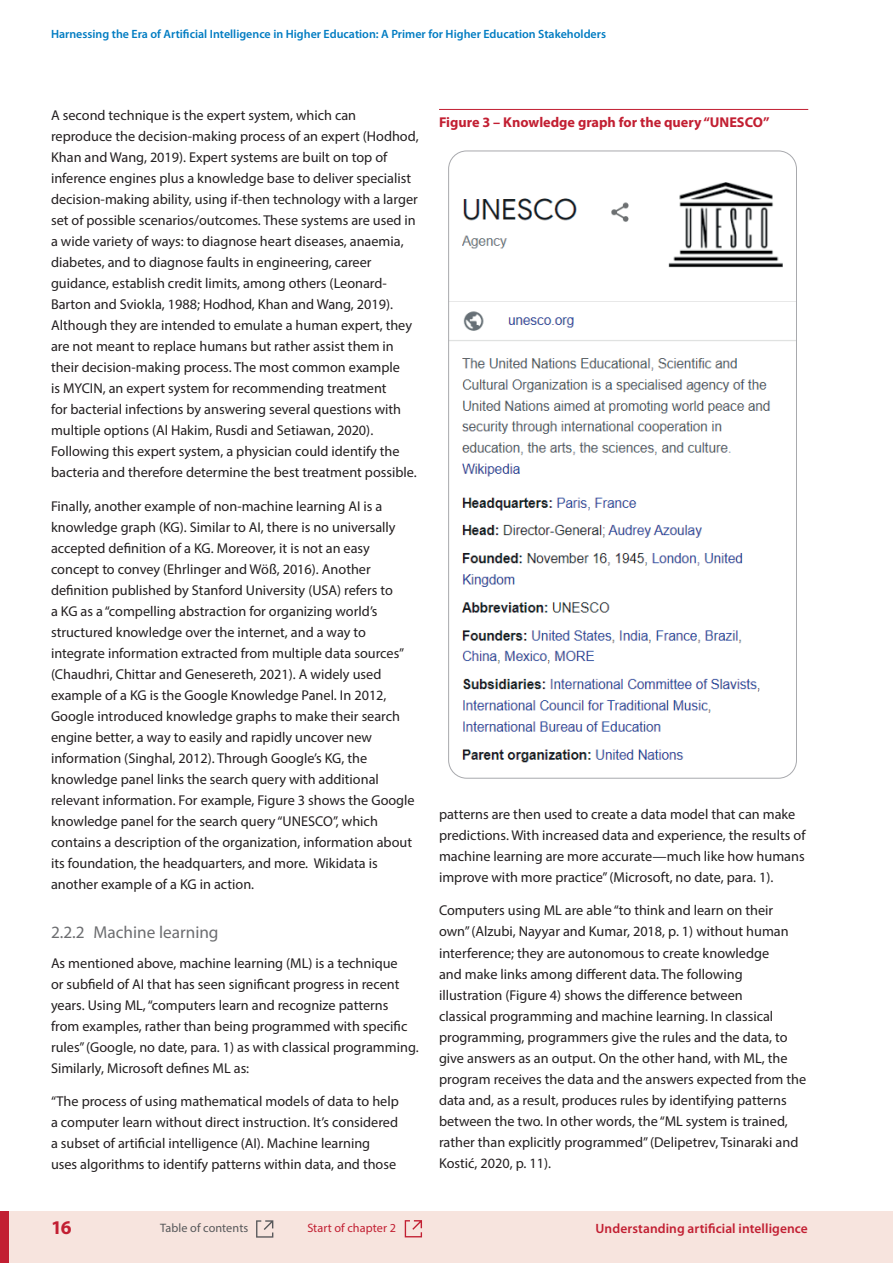
<style>
.page{position:relative;width:893px;height:1263px;background:#fff}
.page>*{position:absolute;margin:0;border:0;box-sizing:border-box;transform-origin:0 0}
.t1{font:700 19.5px "Myriad Pro";color:#c21f32}
.t2{font:17.25px "Myriad Pro";color:#6c6d70}
.t3{font:14.25px/21px "Myriad Pro";color:#231f20}
.t4{font:700 14.25px "Myriad Pro";color:#c21f32}
.t5{font:600 13.5px "Myriad Pro";letter-spacing:.005em;color:#c21f32}
.t6{font:12.15px "Myriad Pro";letter-spacing:.005em;color:#57585a}
.t7{font:12.15px "Myriad Pro";letter-spacing:.005em;color:#c21f32}
.t8{font:600 12px "Myriad Pro";color:#007cc2}
</style>
<div class="page">
<div style="left:0;top:1212px;width:893px;height:51px;background:#f7e4de"></div>
<div style="left:0;top:1212px;width:8px;height:51px;background:#c21f32"></div>
<svg style="left:256px;top:1220px;width:17px;height:17px"></svg>
<svg style="left:405px;top:1220px;width:17px;height:17px"></svg>
<hr style="left:439px;top:109px;width:369px;height:1px;background:#c21f32">
<img style="left:449px;top:151px;width:347px;height:627px">
<p class="t8" style="left:51px;top:28px;width:557px">Harnessing the Era of Artificial Intelligence in Higher Education: A Primer for Higher Education Stakeholders</p>
<p class="t3" style="left:51px;top:104px;width:369px">A second technique is the expert system, which can reproduce the decision-making process of an expert (Hodhod, Khan and Wang, 2019). Expert systems are built on top of inference engines plus a knowledge base to deliver specialist decision-making ability, using if-then technology with a larger set of possible scenarios/outcomes. These systems are used in a wide variety of ways: to diagnose heart diseases, anaemia, diabetes, and to diagnose faults in engineering, career guidance, establish credit limits, among others (Leonard-Barton and Sviokla, 1988; Hodhod, Khan and Wang, 2019).<br>Although they are intended to emulate a human expert, they are not meant to replace humans but rather assist them in their decision-making process. The most common example<br>is MYCIN, an expert system for recommending treatment<br>for bacterial infections by answering several questions with multiple options (Al Hakim, Rusdi and Setiawan, 2020).<br>Following this expert system, a physician could identify the bacteria and therefore determine the best treatment possible.</p>
<p class="t3" style="left:51px;top:495px;width:365px">Finally, another example of non-machine learning AI is a knowledge graph (KG). Similar to AI, there is no universally accepted definition of a KG. Moreover, it is not an easy concept to convey (Ehrlinger and Wöß, 2016). Another definition published by Stanford University (USA) refers to<br>a KG as a “compelling abstraction for organizing world’s structured knowledge over the internet, and a way to integrate information extracted from multiple data sources” (Chaudhri, Chittar and Genesereth, 2021). A widely used example of a KG is the Google Knowledge Panel. In 2012, Google introduced knowledge graphs to make their search engine better, a way to easily and rapidly uncover new information (Singhal, 2012). Through Google’s KG, the knowledge panel links the search query with additional relevant information. For example, Figure 3 shows the Google knowledge panel for the search query “UNESCO”, which contains a description of the organization, information about its foundation, the headquarters, and more. Wikidata is another example of a KG in action.</p>
<p class="t2" style="left:51px;top:922px;width:169px">2.2.2 Machine learning</p>
<p class="t3" style="left:51px;top:952px;width:369px">As mentioned above, machine learning (ML) is a technique<br>or subfield of AI that has seen significant progress in recent years. Using ML, “computers learn and recognize patterns from examples, rather than being programmed with specific rules” (Google, no date, para. 1) as with classical programming.<br>Similarly, Microsoft defines ML as:</p>
<p class="t3" style="left:51px;top:1091px;width:349px">“The process of using mathematical models of data to help a computer learn without direct instruction. It’s considered a subset of artificial intelligence (AI). Machine learning uses algorithms to identify patterns within data, and those</p>
<p class="t4" style="left:439px;top:113px;width:332px">Figure 3 – Knowledge graph for the query “UNESCO”</p>
<p class="t3" style="left:439px;top:803px;width:368px">patterns are then used to create a data model that can make predictions. With increased data and experience, the results of machine learning are more accurate—much like how humans improve with more practice” (Microsoft, no date, para. 1).</p>
<p class="t3" style="left:439px;top:900px;width:369px">Computers using ML are able “to think and learn on their own” (Alzubi, Nayyar and Kumar, 2018, p. 1) without human interference; they are autonomous to create knowledge<br>and make links among different data. The following illustration (Figure 4) shows the difference between<br>classical programming and machine learning. In classical programming, programmers give the rules and the data, to give answers as an output. On the other hand, with ML, the program receives the data and the answers expected from the data and, as a result, produces rules by identifying patterns between the two. In other words, the “ML system is trained, rather than explicitly programmed” (Delipetrev, Tsinaraki and Kostić, 2020, p. 11).</p>
<h1 class="t1" style="left:51px;top:1215px;width:22px">16</h1>
<p class="t5" style="left:596px;top:1221px;width:214px">Understanding artificial intelligence</p>
<p class="t6" style="left:160px;top:1221px;width:90px">Table of contents</p>
<p class="t7" style="left:307px;top:1220px;width:90px">Start of chapter 2</p>
</div>
